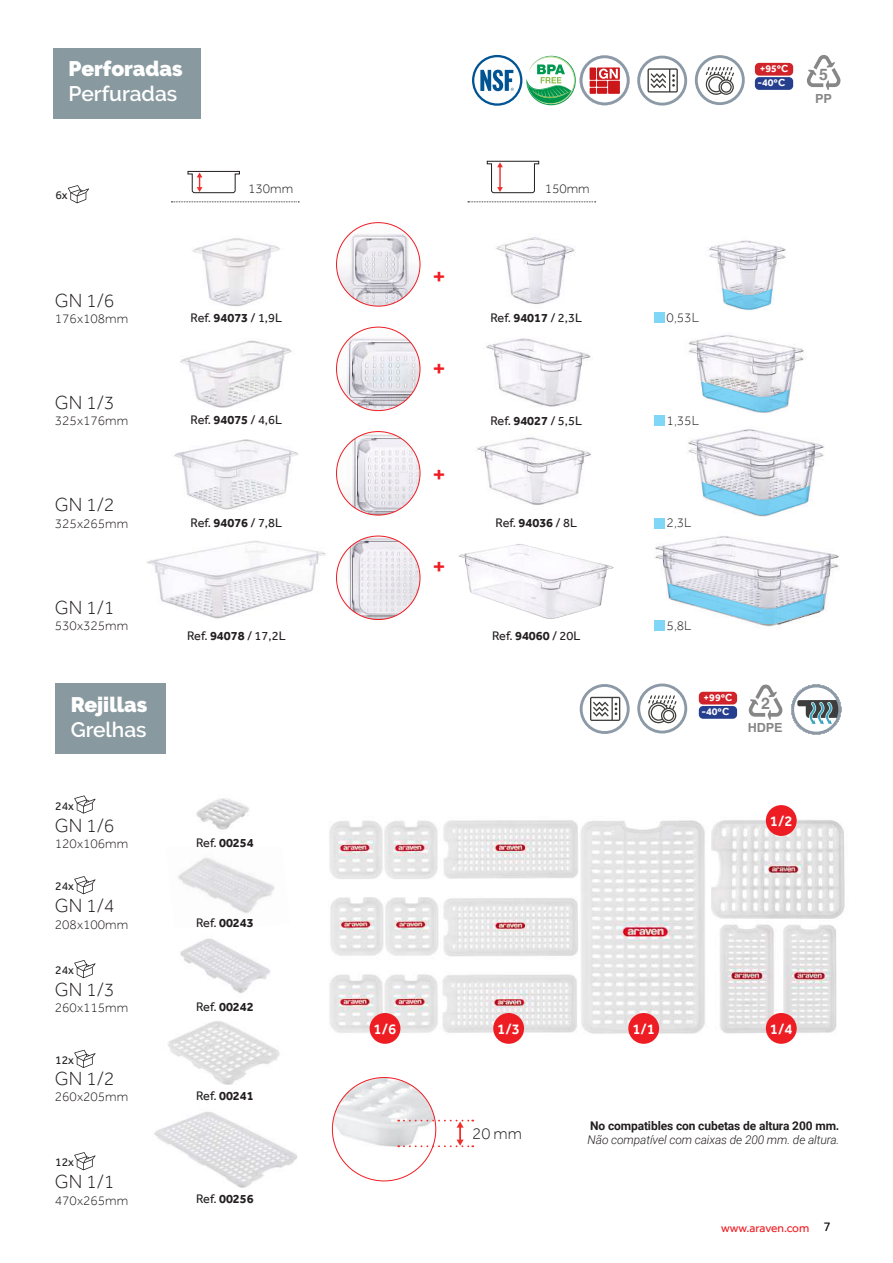
<style>
.page{position:relative;width:893px;height:1263px;background:#fff}
.page>*{position:absolute;margin:0;border:0;box-sizing:border-box;transform-origin:0 0}
.t1{font:500 25.5px "Effra";color:#ee1d23}
.t2{font:900 21px "Raleway";color:#fff}
.t3{font:600 21px "Raleway";color:#fff}
.t4{font:300 19.5px "Effra";color:#231f20}
.t5{font:300 16.65px "Effra";color:#231f20}
.t6{font:700 15.9px "Helvetica";color:#878787}
.t7{font:500 15px "Effra";color:#fff}
.t8{font:300 13.5px "Effra";color:#231f20}
.t9{font:12.75px "Effra";color:#231f20}
.t10{font:700 12.75px "Effra";color:#231f20}
.t11{font:700 12.6px "Helvetica";color:#878787}
.t12{font:italic 300 12px "Roboto";letter-spacing:-.01em;color:#231f20}
.t13{font:700 12px "Roboto";letter-spacing:-.01em;color:#231f20}
.t14{font:12px "Effra";color:#231f20}
.t15{font:12px "Effra";color:#ee1d23}
.t16{font:700 10.5px/13.8px "Effra";color:#fff}
.s1{font-weight:700}
.s2{font-weight:400}
.s3{font-size:13.5px;color:#000}
</style>
<div class="page">
<img style="left:196px;top:798px;width:53px;height:32px">
<img style="left:178px;top:858px;width:96px;height:55px">
<img style="left:180px;top:938px;width:90px;height:55px">
<img style="left:168px;top:1021px;width:112px;height:64px">
<img style="left:154px;top:1112px;width:143px;height:76px">
<img style="left:332px;top:1077px;width:104px;height:104px;border-radius:52px">
<img style="left:711px;top:805px;width:134px;height:239px">
<img style="left:581px;top:820px;width:124px;height:224px">
<img style="left:329px;top:820px;width:249px;height:224px">
<div style="left:370px;top:1013px;width:30px;height:31px;background:#ee1d23;border-radius:50%"></div>
<div style="left:493px;top:1013px;width:31px;height:31px;background:#ee1d23;border-radius:50%"></div>
<div style="left:628px;top:1013px;width:31px;height:31px;background:#ee1d23;border-radius:50%"></div>
<div style="left:766px;top:1013px;width:31px;height:31px;background:#ee1d23;border-radius:50%"></div>
<div style="left:766px;top:805px;width:31px;height:31px;background:#ee1d23;border-radius:50%"></div>
<svg style="left:398px;top:1120px;width:75px;height:27px"></svg>
<svg style="left:74px;top:795px;width:22px;height:18px"></svg>
<svg style="left:74px;top:876px;width:22px;height:18px"></svg>
<svg style="left:74px;top:1050px;width:22px;height:18px"></svg>
<svg style="left:74px;top:960px;width:22px;height:18px"></svg>
<svg style="left:74px;top:1152px;width:22px;height:18px"></svg>
<img style="left:192px;top:238px;width:88px;height:69px">
<img style="left:180px;top:340px;width:112px;height:68px">
<img style="left:174px;top:439px;width:124px;height:71px">
<img style="left:146px;top:541px;width:180px;height:78px">
<img style="left:688px;top:335px;width:119px;height:78px">
<svg style="left:701px;top:382px;width:89px;height:30px"></svg>
<img style="left:655px;top:536px;width:184px;height:95px">
<svg style="left:667px;top:583px;width:158px;height:41px"></svg>
<img style="left:686px;top:429px;width:139px;height:88px">
<svg style="left:702px;top:482px;width:108px;height:34px"></svg>
<svg style="left:187px;top:171px;width:53px;height:22px"></svg>
<svg style="left:171px;top:201px;width:128px;height:1px"></svg>
<svg style="left:468px;top:201px;width:128px;height:1px"></svg>
<svg style="left:486px;top:160px;width:53px;height:33px"></svg>
<img style="left:708px;top:240px;width:78px;height:53px">
<svg style="left:722px;top:288px;width:50px;height:22px"></svg>
<img style="left:336px;top:327px;width:84px;height:84px;border-radius:42px">
<img style="left:336px;top:223px;width:84px;height:83px;border-radius:42px">
<img style="left:336px;top:432px;width:84px;height:83px;border-radius:42px">
<img style="left:336px;top:536px;width:84px;height:83px;border-radius:42px">
<div style="left:654px;top:312px;width:10px;height:11px;background:#80d6f7"></div>
<div style="left:654px;top:518px;width:10px;height:11px;background:#80d6f7"></div>
<div style="left:654px;top:415px;width:10px;height:10px;background:#80d6f7"></div>
<div style="left:654px;top:620px;width:10px;height:11px;background:#80d6f7"></div>
<svg style="left:68px;top:185px;width:21px;height:18px"></svg>
<img style="left:496px;top:237px;width:79px;height:67px">
<img style="left:486px;top:338px;width:105px;height:69px">
<img style="left:476px;top:437px;width:115px;height:68px">
<img style="left:459px;top:544px;width:154px;height:75px">
<svg style="left:580px;top:684px;width:50px;height:50px"></svg>
<svg style="left:637px;top:683px;width:50px;height:50px"></svg>
<div style="left:699px;top:692px;width:38px;height:12px;background:#d1232a;border-radius:4px"></div>
<div style="left:699px;top:706px;width:38px;height:13px;background:#253f8e;border-radius:4px"></div>
<svg style="left:749px;top:684px;width:33px;height:35px"></svg>
<svg style="left:791px;top:684px;width:50px;height:50px"></svg>
<svg style="left:473px;top:56px;width:48px;height:49px"></svg>
<div style="left:472px;top:55px;width:50px;height:51px;border:2px solid #005494;border-radius:50%"></div>
<svg style="left:480px;top:70px;width:34px;height:21px"></svg>
<svg style="left:526px;top:55px;width:104px;height:50px"></svg>
<svg style="left:637px;top:56px;width:50px;height:50px"></svg>
<svg style="left:695px;top:55px;width:50px;height:50px"></svg>
<div style="left:755px;top:63px;width:38px;height:13px;background:#d1232a;border-radius:4px"></div>
<div style="left:755px;top:77px;width:38px;height:13px;background:#253f8e;border-radius:4px"></div>
<svg style="left:807px;top:55px;width:33px;height:35px"></svg>
<div style="left:53px;top:48px;width:147px;height:71px;background:#88999f"></div>
<div style="left:55px;top:683px;width:111px;height:71px;background:#88999f"></div>
<h2 class="t2" style="left:69px;top:57px;width:115px">Perforadas</h2>
<h2 class="t3" style="left:69px;top:82px;width:110px">Perfuradas</h2>
<p class="t14" style="left:55px;top:188px;width:14px">6x</p>
<h3 class="t4" style="left:55px;top:289px;width:61px">GN 1/6</h3>
<p class="t8" style="left:55px;top:310px;width:75px">176x108mm</p>
<h3 class="t4" style="left:55px;top:391px;width:61px">GN 1/3</h3>
<p class="t8" style="left:55px;top:413px;width:75px">325x176mm</p>
<h3 class="t4" style="left:55px;top:493px;width:61px">GN 1/2</h3>
<p class="t8" style="left:55px;top:515px;width:75px">325x265mm</p>
<p class="t8" style="left:248px;top:180px;width:46px">130mm</p>
<p class="t8" style="left:545px;top:180px;width:46px">150mm</p>
<h1 class="t1" style="left:432px;top:261px;width:15px">+</h1>
<p class="t9" style="left:191px;top:311px;width:93px">Ref. <span class="s1">94073</span> / 1,9L</p>
<p class="t9" style="left:491px;top:311px;width:93px">Ref. <span class="s1">94017</span> / 2,3L</p>
<h1 class="t1" style="left:432px;top:353px;width:15px">+</h1>
<p class="t9" style="left:191px;top:412px;width:93px">Ref. <span class="s1">94075</span> / 4,6L</p>
<p class="t9" style="left:491px;top:413px;width:93px">Ref. <span class="s1">94027</span> / 5,5L</p>
<h1 class="t1" style="left:432px;top:459px;width:15px">+</h1>
<p class="t9" style="left:191px;top:515px;width:93px">Ref. <span class="s1">94076</span> / 7,8L</p>
<p class="t9" style="left:496px;top:515px;width:83px">Ref. <span class="s1">94036</span> / 8L</p>
<h1 class="t1" style="left:432px;top:551px;width:15px">+</h1>
<h3 class="t4" style="left:55px;top:596px;width:61px">GN 1/1</h3>
<p class="t8" style="left:55px;top:618px;width:75px">530x325mm</p>
<h2 class="t2" style="left:71px;top:692px;width:78px">Rejillas</h2>
<h2 class="t3" style="left:71px;top:717px;width:78px">Grelhas</h2>
<p class="t14" style="left:55px;top:798px;width:20px">24x</p>
<h3 class="t4" style="left:55px;top:813px;width:61px">GN 1/6</h3>
<p class="t8" style="left:55px;top:835px;width:75px">120x106mm</p>
<p class="t14" style="left:55px;top:879px;width:20px">24x</p>
<h3 class="t4" style="left:55px;top:894px;width:61px">GN 1/4</h3>
<p class="t8" style="left:55px;top:916px;width:75px">208x100mm</p>
<p class="t14" style="left:55px;top:963px;width:20px">24x</p>
<h3 class="t4" style="left:55px;top:978px;width:61px">GN 1/3</h3>
<p class="t8" style="left:55px;top:999px;width:75px">260x115mm</p>
<p class="t9" style="left:187px;top:628px;width:100px">Ref. <span class="s1">94078</span> / 17,2L</p>
<p class="t10" style="left:196px;top:835px;width:59px"><span class="s2">Ref.</span> 00254</p>
<p class="t10" style="left:196px;top:915px;width:59px"><span class="s2">Ref.</span> 00243</p>
<p class="t10" style="left:196px;top:999px;width:59px"><span class="s2">Ref.</span> 00242</p>
<p class="t9" style="left:492px;top:628px;width:90px">Ref. <span class="s1">94060</span> / 20L</p>
<p class="t16" style="left:757px;top:62px;width:32px">+95ºC -40ºC</p>
<p class="t6" style="left:819px;top:65px;width:10px">5</p>
<p class="t11" style="left:815px;top:91px;width:18px">PP</p>
<p class="t8" style="left:667px;top:310px;width:34px">0,53L</p>
<p class="t8" style="left:667px;top:412px;width:34px">1,35L</p>
<p class="t8" style="left:667px;top:514px;width:26px">2,3L</p>
<p class="t8" style="left:667px;top:617px;width:26px">5,8L</p>
<p class="t16" style="left:701px;top:690px;width:32px">+99ºC -40ºC</p>
<p class="t6" style="left:761px;top:694px;width:10px">2</p>
<p class="t11" style="left:748px;top:720px;width:36px">HDPE</p>
<p class="t7" style="left:770px;top:812px;width:24px">1/2</p>
<p class="t14" style="left:55px;top:1053px;width:20px">12x</p>
<h3 class="t4" style="left:55px;top:1067px;width:61px">GN 1/2</h3>
<p class="t8" style="left:55px;top:1088px;width:75px">260x205mm</p>
<p class="t14" style="left:55px;top:1155px;width:20px">12x</p>
<h3 class="t4" style="left:55px;top:1170px;width:61px">GN 1/1</h3>
<p class="t8" style="left:55px;top:1192px;width:75px">470x265mm</p>
<p class="t10" style="left:196px;top:1088px;width:59px"><span class="s2">Ref.</span> 00241</p>
<p class="t10" style="left:196px;top:1191px;width:59px"><span class="s2">Ref.</span> 00256</p>
<p class="t7" style="left:374px;top:1020px;width:24px">1/6</p>
<p class="t7" style="left:497px;top:1020px;width:24px">1/3</p>
<p class="t7" style="left:632px;top:1020px;width:24px">1/1</p>
<p class="t7" style="left:770px;top:1020px;width:24px">1/4</p>
<h3 class="t5" style="left:472px;top:1123px;width:51px">20 mm</h3>
<p class="t13" style="left:590px;top:1117px;width:251px">No compatibles con cubetas de altura 200 mm.</p>
<p class="t12" style="left:588px;top:1131px;width:253px">Não compatível com caixas de 200 mm. de altura.</p>
<p class="t15" style="left:721px;top:1220px;width:111px">www.araven.com <span class="s3">7</span></p>
</div>
